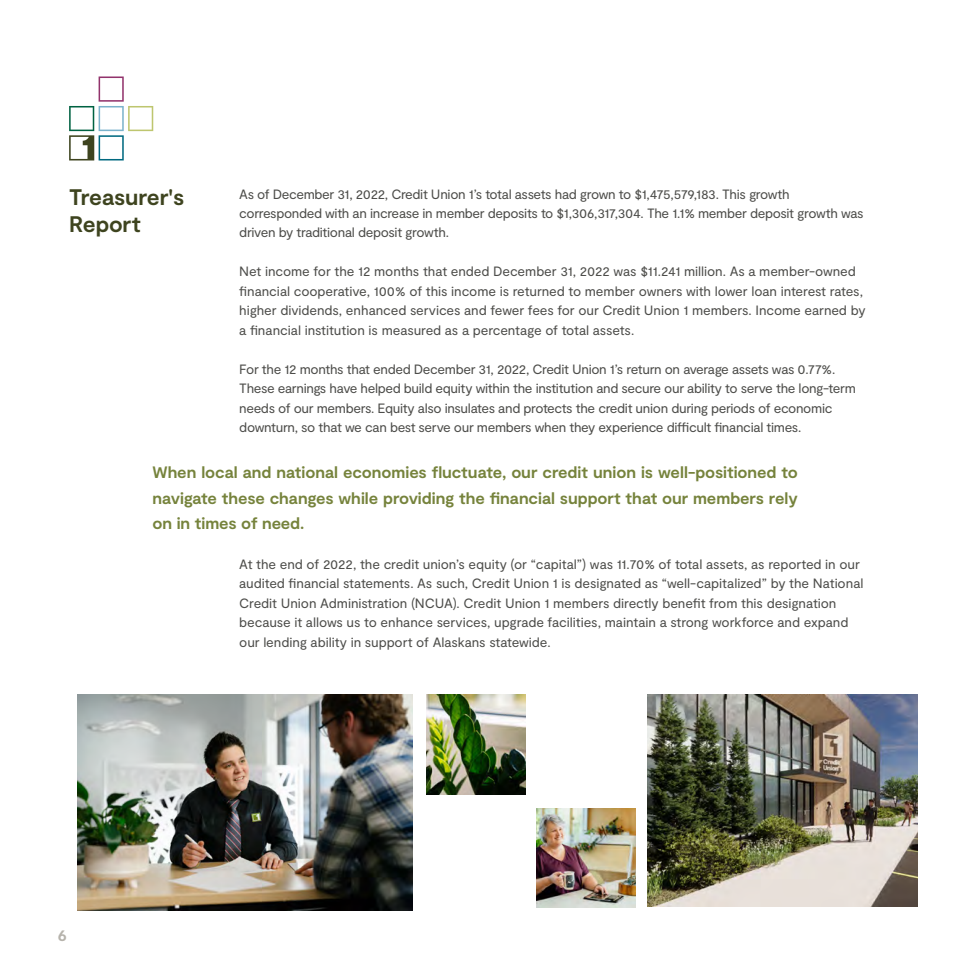
<style>
.page{position:relative;width:972px;height:972px;background:#fff}
.page>*{position:absolute;margin:0;border:0;box-sizing:border-box;transform-origin:0 0}
.t1{font:700 22.5px "Moderat";letter-spacing:-.005em;color:#3e441f}
.t2{font:700 16.5px/25.5px "Moderat";letter-spacing:-.005em;color:#76833c;text-align:justify}
.t3{font:700 16.5px "Moderat";color:#b6b3ac}
.t4{font:13.5px/19.5px "Moderat";letter-spacing:-.015em;color:#4d4d4a}
</style>
<div class="page">
<svg style="left:69px;top:77px;width:84px;height:83px"></svg>
<img style="left:78px;top:695px;width:334px;height:215px">
<img style="left:426px;top:695px;width:99px;height:99px">
<img style="left:648px;top:695px;width:270px;height:211px">
<img style="left:536px;top:808px;width:99px;height:99px">
<p class="t1" style="left:69px;top:184px;width:117px">Treasurer's</p>
<p class="t1" style="left:69px;top:211px;width:73px">Report</p>
<p class="t4" style="left:239px;top:184px;width:626px">As of December 31, 2022, Credit Union 1’s total assets had grown to $1,475,579,183. This growth corresponded with an increase in member deposits to $1,306,317,304. The 1.1% member deposit growth was driven by traditional deposit growth.</p>
<p class="t4" style="left:239px;top:262px;width:628px">Net income for the 12 months that ended December 31, 2022 was $11.241 million. As a member-owned financial cooperative, 100% of this income is returned to member owners with lower loan interest rates, higher dividends, enhanced services and fewer fees for our Credit Union 1 members. Income earned by a financial institution is measured as a percentage of total assets.</p>
<p class="t4" style="left:239px;top:360px;width:618px">For the 12 months that ended December 31, 2022, Credit Union 1’s return on average assets was 0.77%.<br>These earnings have helped build equity within the institution and secure our ability to serve the long-term needs of our members. Equity also insulates and protects the credit union during periods of economic downturn, so that we can best serve our members when they experience difficult financial times.</p>
<p class="t2" style="left:153px;top:461px;width:647px">When local and national economies fluctuate, our credit union is well-positioned to navigate these changes while providing the financial support that our members rely on in times of need.</p>
<p class="t3" style="left:58px;top:926px;width:11px">6</p>
<p class="t4" style="left:239px;top:555px;width:626px">At the end of 2022, the credit union’s equity (or “capital”) was 11.70% of total assets, as reported in our audited financial statements. As such, Credit Union 1 is designated as “well-capitalized” by the National Credit Union Administration (NCUA). Credit Union 1 members directly benefit from this designation because it allows us to enhance services, upgrade facilities, maintain a strong workforce and expand our lending ability in support of Alaskans statewide.</p>
</div>
